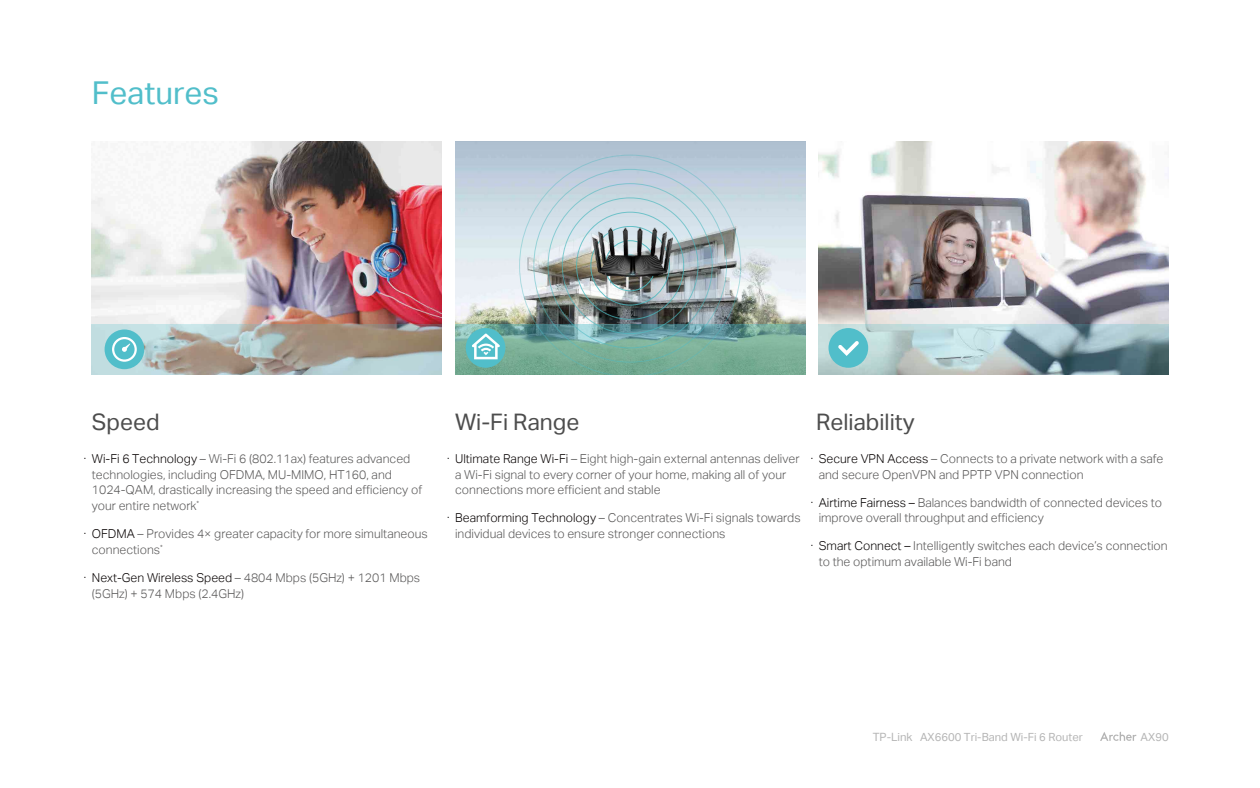
<style>
.page{position:relative;width:1260px;height:788px;background:#fff}
.page>*{position:absolute;margin:0;border:0;box-sizing:border-box;transform-origin:0 0}
.t1{font:31.5px "TP Link Aktiv Regular";color:#51beca}
.t2{font:22.75px "TP Link Aktiv Regular";color:#4d4d4d}
.t3{font:12.25px/15.8px "TP Link Aktiv Light";color:#585757}
.t4{font:11.2px "TP Link Aktiv Regular";color:#b5b5b5}
.s1{color:#060001}
.s2{color:#040000}
.s3{font-size:11.38px}
</style>
<div class="page">
<img style="left:92px;top:141px;width:350px;height:183px">
<svg style="left:92px;top:324px;width:350px;height:50px;background:#aaaca5"></svg>
<div style="left:105px;top:329px;width:39px;height:40px;background:#51beca;border-radius:50%"></div>
<svg style="left:112px;top:337px;width:25px;height:25px"></svg>
<img style="left:455px;top:141px;width:350px;height:183px">
<img style="left:519px;top:155px;width:222px;height:169px">
<img style="left:593px;top:227px;width:79px;height:49px">
<svg style="left:455px;top:324px;width:350px;height:50px;background:#74a999"></svg>
<div style="left:466px;top:328px;width:39px;height:40px;background:#51beca;border-radius:50%"></div>
<img style="left:819px;top:141px;width:350px;height:183px">
<svg style="left:819px;top:324px;width:350px;height:50px;background:#9bb4b8"></svg>
<div style="left:829px;top:328px;width:39px;height:40px;background:#51beca;border-radius:50%"></div>
<svg style="left:838px;top:341px;width:21px;height:15px"></svg>
<svg style="left:471px;top:333px;width:29px;height:26px"></svg>
<svg style="left:1100px;top:731px;width:36px;height:9px"></svg>
<h1 class="t1" style="left:92px;top:75px;width:129px">Features</h1>
<h2 class="t2" style="left:92px;top:408px;width:69px">Speed</h2>
<h2 class="t2" style="left:455px;top:408px;width:126px">Wi-Fi Range</h2>
<h2 class="t2" style="left:816px;top:408px;width:100px">Reliability</h2>
<p class="t3" style="left:819px;top:450px;width:346px;text-indent:-8px"><span class="s1">· Secure VPN Access</span> – Connects to a private network with a safe and secure OpenVPN and PPTP VPN connection</p>
<p class="t3" style="left:819px;top:494px;width:345px;text-indent:-8px"><span class="s2">· Airtime Fairness –</span> Balances bandwidth of connected devices to improve overall throughput and efficiency</p>
<p class="t3" style="left:819px;top:538px;width:350px;text-indent:-8px"><span class="s2">· Smart Connect –</span> Intelligently switches each device’s connection to the optimum available Wi-Fi band</p>
<p class="t3" style="left:92px;top:450px;width:332px;text-indent:-8px"><span class="s1">· Wi-Fi 6 Technology</span> – Wi-Fi 6 (802.11ax) features advanced technologies, including OFDMA, MU-MIMO, HT160, and 1024-QAM, drastically increasing the speed and efficiency of your entire network<sup>*</sup></p>
<p class="t3" style="left:92px;top:526px;width:337px;text-indent:-8px"><span class="s1">· OFDMA</span> – Provides 4× greater capacity for more simultaneous connections<sup>*</sup></p>
<p class="t3" style="left:92px;top:569px;width:330px;text-indent:-8px"><span class="s1">· Next-Gen Wireless Speed</span> – 4804 Mbps (5GHz) + 1201 Mbps (5GHz) + 574 Mbps (2.4GHz)</p>
<p class="t3" style="left:455px;top:450px;width:346px;text-indent:-8px"><span class="s1">· Ultimate Range Wi-Fi</span> – Eight high-gain external antennas deliver a Wi-Fi signal to every corner of your home, making all of your connections more efficient and stable</p>
<p class="t3" style="left:455px;top:510px;width:347px;text-indent:-8px"><span class="s1">· Beamforming Technology</span> – Concentrates Wi-Fi signals towards individual devices to ensure stronger connections</p>
<p class="t4" style="left:873px;top:730px;width:212px"><span class="s3">TP-Link</span> AX6600 Tri-Band Wi-Fi 6 Router</p>
<p class="t4" style="left:1141px;top:730px;width:30px">AX90</p>
</div>
